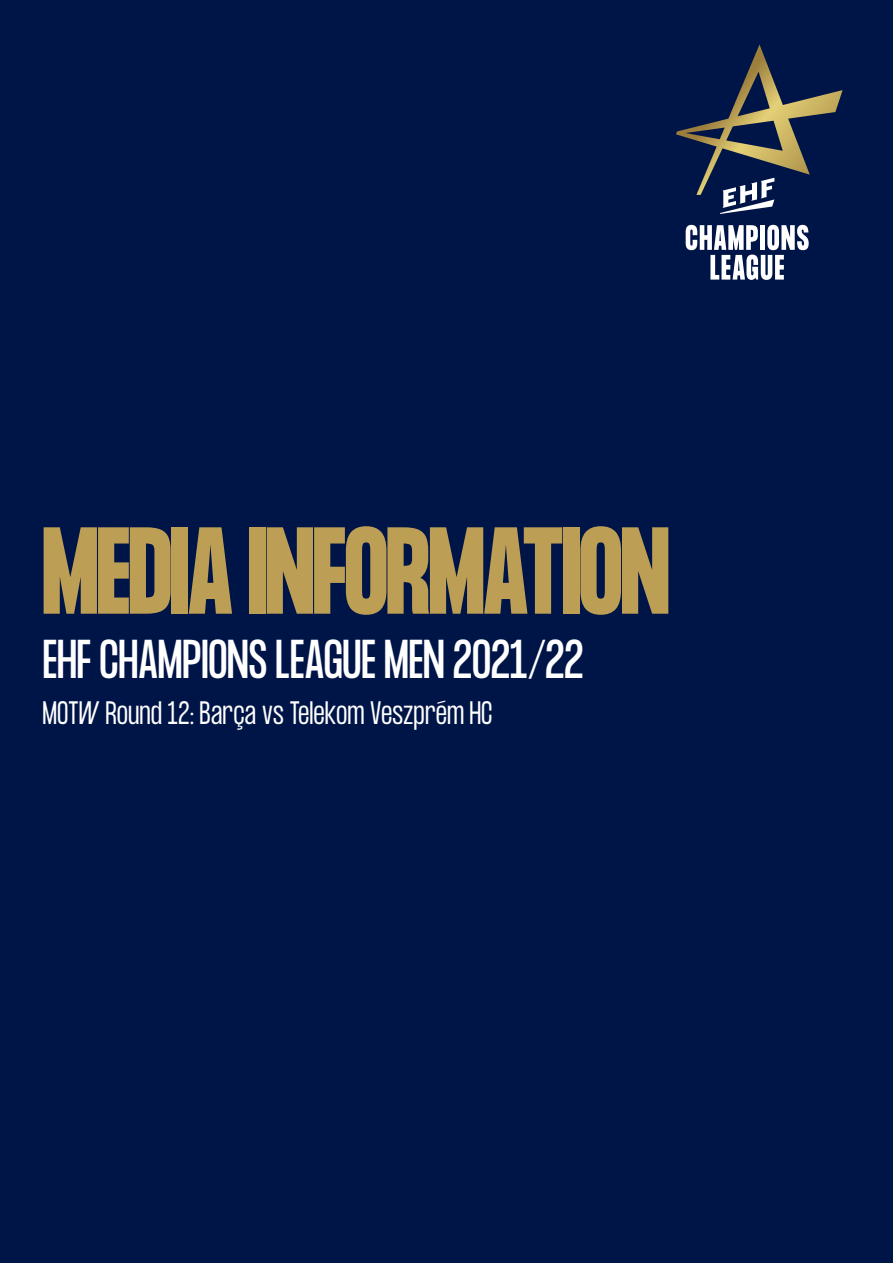
<style>
.page{position:relative;width:893px;height:1263px;background:#001547}
.page>*{position:absolute;margin:0;border:0;box-sizing:border-box;transform-origin:0 0}
.t1{font:700 108px "Formula Condensed";letter-spacing:-.01em;color:#bc9e54}
.t2{font:48px "Formula Condensed";letter-spacing:-.005em;color:#fff}
.Body{font:300 28.5px "Formula Condensed";color:#fff}
</style>
<div class="page">
<svg style="left:686px;top:225px;width:123px;height:55px"></svg>
<svg style="left:676px;top:44px;width:167px;height:170px"></svg>
<p class="t1" style="left:43px;top:507px;width:628px">MEDIA INFORMATION</p>
<p class="t2" style="left:43px;top:630px;width:542px">EHF CHAMPIONS LEAGUE MEN 2021/22</p>
<p class="Body" style="left:43px;top:696px;width:452px">MOTW Round 12: Barça vs Telekom Veszprém HC</p>
</div>
